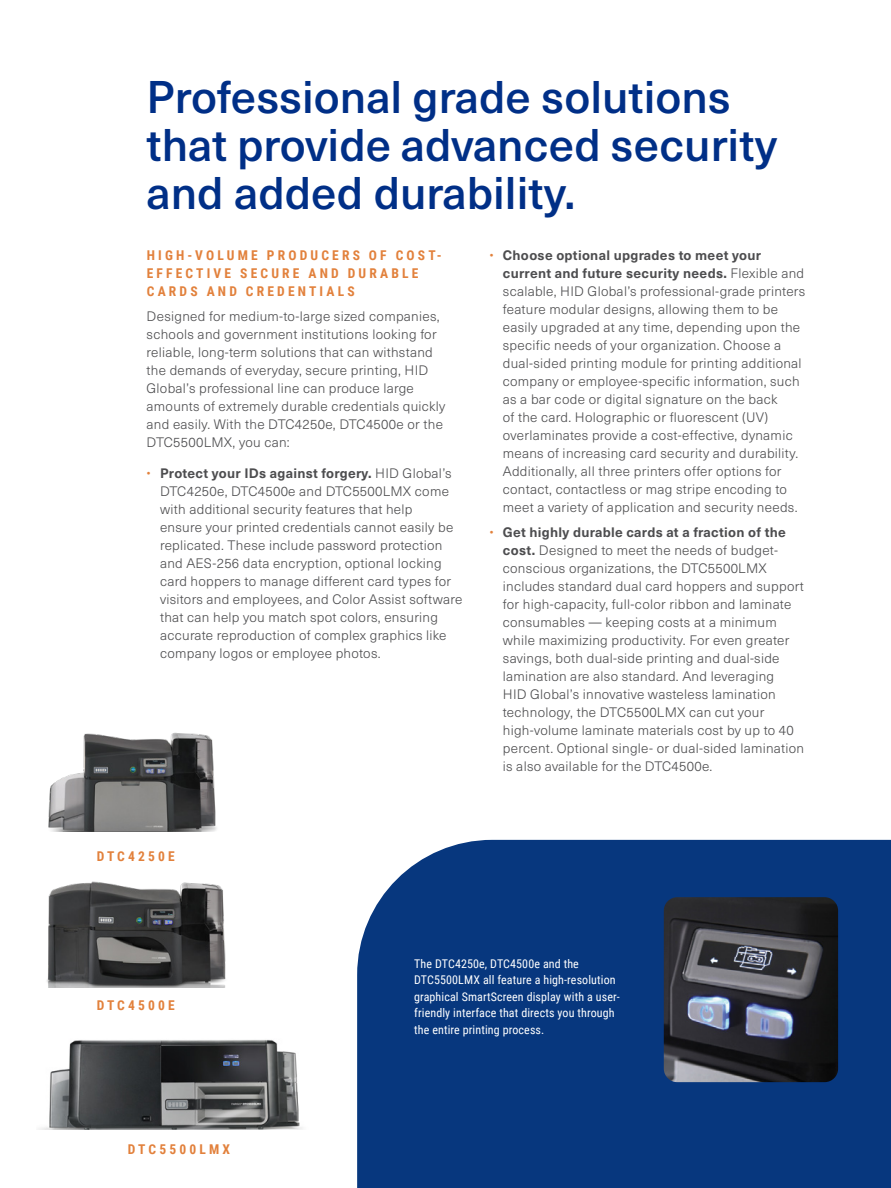
<style>
.page{position:relative;width:891px;height:1188px;background:#fff}
.page>*{position:absolute;margin:0;border:0;box-sizing:border-box;transform-origin:0 0}
.br_1st_page_large_header_body{font:500 45px/48px "Neue Haas Unica Pro";color:#002f87}
.br_bullet_list_body_-_yellow_bullets{font:300 13.5px/18px "Neue Haas Unica Pro";letter-spacing:.02em;color:#4d4d4f}
.br_main_body{font:300 13.5px/18px "Neue Haas Unica Pro";letter-spacing:.02em;color:#4d4d4f}
.br_small_section_subhead_body_-_yellow{font:700 13.5px/18px "Roboto Condensed";letter-spacing:.235em;color:#e2813c}
.br_small_call_out_body_-_grey{font:12px/16.5px "Roboto Condensed";letter-spacing:.01em;color:#fff}
.s1{color:#e2813c}
.s2{font-weight:700}
</style>
<div class="page">
<div style="left:357px;top:840px;width:534px;height:348px;background:#07377e"></div>
<img style="left:664px;top:897px;width:174px;height:185px">
<img style="left:39px;top:1039px;width:263px;height:91px">
<img style="left:47px;top:881px;width:179px;height:106px">
<img style="left:48px;top:732px;width:169px;height:100px">
<h1 class="br_1st_page_large_header_body" style="left:147px;top:73px;width:632px">Professional grade solutions that provide advanced security and added durability.</h1>
<h3 class="br_small_section_subhead_body_-_yellow" style="left:147px;top:246px;width:296px">HIGH-VOLUME PRODUCERS OF COST-<br>EFFECTIVE SECURE AND DURABLE<br>CARDS AND CREDENTIALS</h3>
<p class="br_main_body" style="left:147px;top:307px;width:300px">Designed for medium-to-large sized companies, schools and government institutions looking for reliable, long-term solutions that can withstand the demands of everyday, secure printing, HID Global’s professional line can produce large amounts of extremely durable credentials quickly and easily. With the DTC4250e, DTC4500e or the DTC5500LMX, you can:</p>
<p class="br_bullet_list_body_-_yellow_bullets" style="left:160px;top:465px;width:304px;text-indent:-14px"><span class="s1">•</span> <span class="s2">Protect your IDs against forgery.</span> HID Global’s DTC4250e, DTC4500e and DTC5500LMX come with additional security features that help<br>ensure your printed credentials cannot easily be replicated. These include password protection and AES-256 data encryption, optional locking card hoppers to manage different card types for visitors and employees, and Color Assist software that can help you match spot colors, ensuring accurate reproduction of complex graphics like company logos or employee photos.</p>
<p class="br_bullet_list_body_-_yellow_bullets" style="left:503px;top:247px;width:304px;text-indent:-14px"><span class="s1">•</span> <span class="s2">Choose optional upgrades to meet your current and future security needs.</span> Flexible and scalable, HID Global’s professional-grade printers feature modular designs, allowing them to be easily upgraded at any time, depending upon the specific needs of your organization. Choose a dual-sided printing module for printing additional company or employee-specific information, such as a bar code or digital signature on the back<br>of the card. Holographic or fluorescent (UV) overlaminates provide a cost-effective, dynamic means of increasing card security and durability.<br>Additionally, all three printers offer options for contact, contactless or mag stripe encoding to meet a variety of application and security needs.</p>
<p class="br_bullet_list_body_-_yellow_bullets" style="left:503px;top:523px;width:303px;text-indent:-14px"><span class="s1">•</span> <span class="s2">Get highly durable cards at a fraction of the cost.</span> Designed to meet the needs of budget&shy;conscious organizations, the DTC5500LMX includes standard dual card hoppers and support for high-capacity, full-color ribbon and laminate consumables — keeping costs at a minimum while maximizing productivity. For even greater savings, both dual-side printing and dual-side lamination are also standard. And leveraging<br>HID Global’s innovative wasteless lamination technology, the DTC5500LMX can cut your high-volume laminate materials cost by up to 40 percent. Optional single- or dual-sided lamination is also available for the DTC4500e.</p>
<h3 class="br_small_section_subhead_body_-_yellow" style="left:97px;top:846px;width:80px">DTC4250E</h3>
<h3 class="br_small_section_subhead_body_-_yellow" style="left:97px;top:996px;width:80px">DTC4500E</h3>
<h3 class="br_small_section_subhead_body_-_yellow" style="left:128px;top:1140px;width:104px">DTC5500LMX</h3>
<p class="br_small_call_out_body_-_grey" style="left:414px;top:955px;width:207px">The DTC4250e, DTC4500e and the DTC5500LMX all feature a high-resolution graphical SmartScreen display with a user&shy;friendly interface that directs you through the entire printing process.</p>
</div>
